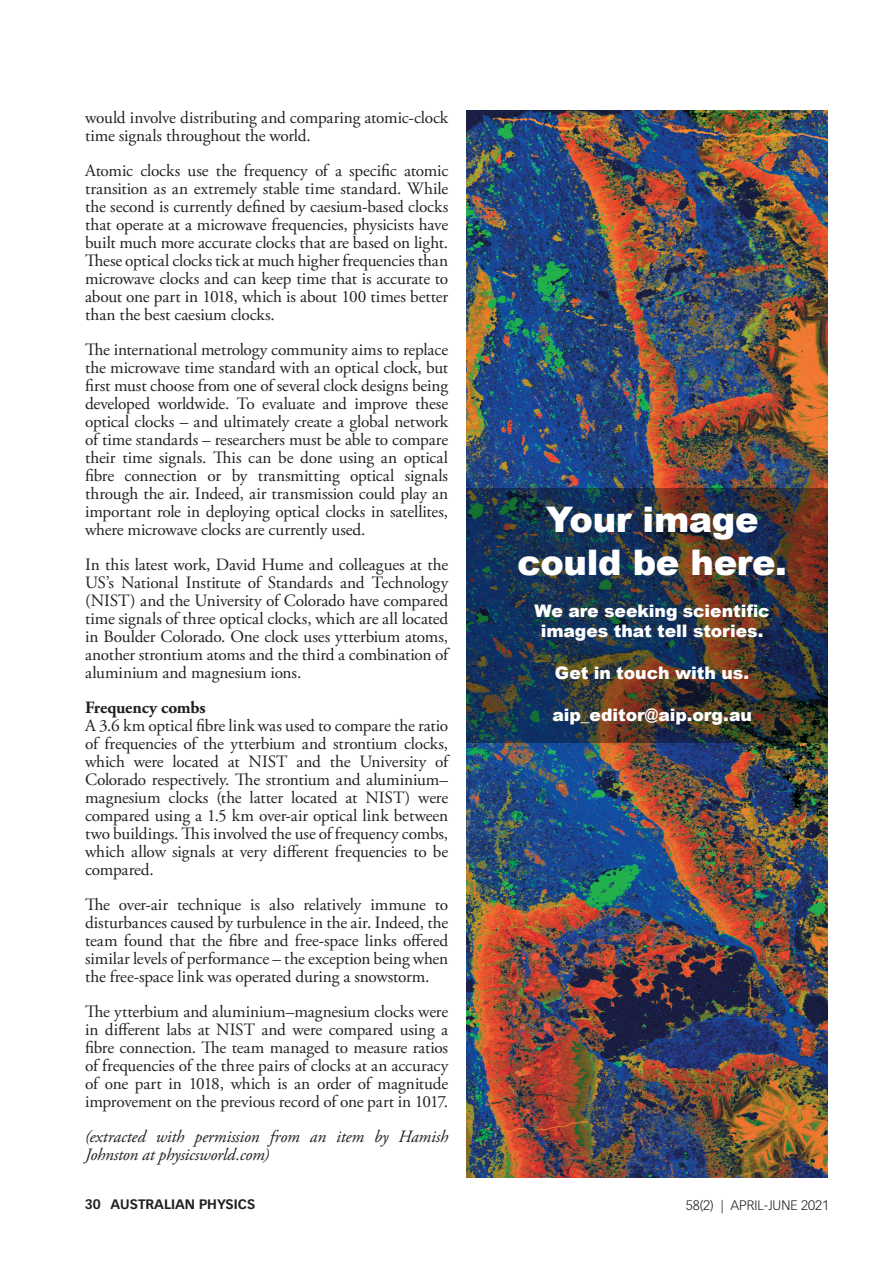
<style>
.page{position:relative;width:893px;height:1263px;background:#fff}
.page>*{position:absolute;margin:0;border:0;box-sizing:border-box;transform-origin:0 0}
.t1{font:900 35.25px/42.3px "Arial";letter-spacing:-.01em;color:#fff;text-align:center}
.t2{font:17.25px/18px "Adobe Garamond Pro";letter-spacing:-.01em;color:#231f20;text-align:justify}
.t3{font:900 17.25px/20.7px "Arial";letter-spacing:-.005em;color:#fff;text-align:center}
.t4{font:italic 17.25px/18px "Adobe Garamond Pro";letter-spacing:-.01em;color:#231f20}
.t5{font:700 17.25px "Adobe Garamond Pro";letter-spacing:-.01em;color:#231f20}
.t6{font:300 13.5px "Vectora LT Pro";color:#231f20}
.t7{font:700 13.5px "Vectora LT Pro";color:#231f20}
</style>
<div class="page">
<img style="left:466px;top:111px;width:362px;height:1067px">
<img style="left:466px;top:489px;width:362px;height:254px">
<p class="t2" style="left:85px;top:109px;width:365px">would involve distributing and comparing atomic-clock time signals throughout the world.</p>
<p class="t2" style="left:85px;top:162px;width:365px">Atomic clocks use the frequency of a specific atomic transition as an extremely stable time standard. While the second is currently defined by caesium-based clocks that operate at a microwave frequencies, physicists have built much more accurate clocks that are based on light.<br>These optical clocks tick at much higher frequencies than microwave clocks and can keep time that is accurate to about one part in 1018, which is about 100 times better than the best caesium clocks.</p>
<p class="t2" style="left:85px;top:341px;width:365px">The international metrology community aims to replace the microwave time standard with an optical clock, but first must choose from one of several clock designs being developed worldwide. To evaluate and improve these optical clocks – and ultimately create a global network of time standards – researchers must be able to compare their time signals. This can be done using an optical fibre connection or by transmitting optical signals through the air. Indeed, air transmission could play an important role in deploying optical clocks in satellites, where microwave clocks are currently used.</p>
<p class="t2" style="left:85px;top:556px;width:365px">In this latest work, David Hume and colleagues at the US’s National Institute of Standards and Technology (NIST) and the University of Colorado have compared time signals of three optical clocks, which are all located in Boulder Colorado. One clock uses ytterbium atoms, another strontium atoms and the third a combination of aluminium and magnesium ions.</p>
<p class="t5" style="left:85px;top:697px;width:122px">Frequency combs</p>
<p class="t2" style="left:85px;top:717px;width:365px">A 3.6 km optical fibre link was used to compare the ratio of frequencies of the ytterbium and strontium clocks, which were located at NIST and the University of Colorado respectively. The strontium and aluminium– magnesium clocks (the latter located at NIST) were compared using a 1.5 km over-air optical link between two buildings. This involved the use of frequency combs, which allow signals at very different frequencies to be compared.</p>
<p class="t2" style="left:85px;top:896px;width:365px">The over-air technique is also relatively immune to disturbances caused by turbulence in the air. Indeed, the team found that the fibre and free-space links offered similar levels of performance – the exception being when the free-space link was operated during a snowstorm.</p>
<p class="t2" style="left:85px;top:1003px;width:365px">The ytterbium and aluminium–magnesium clocks were in different labs at NIST and were compared using a fibre connection. The team managed to measure ratios of frequencies of the three pairs of clocks at an accuracy of one part in 1018, which is an order of magnitude improvement on the previous record of one part in 1017.</p>
<p class="t4" style="left:85px;top:1128px;width:365px">(extracted with permission from an item by Hamish<br>Johnston at physicsworld.com)</p>
<h1 class="t1" style="left:517px;top:497px;width:271px">Your image could be here.</h1>
<p class="t3" style="left:535px;top:599px;width:237px">We are seeking scientific images that tell stories.</p>
<p class="t3" style="left:555px;top:662px;width:196px">Get in touch with us.</p>
<p class="t3" style="left:552px;top:704px;width:201px">aip_editor@aip.org.au</p>
<p class="t7" style="left:85px;top:1196px;width:172px">30 AUSTRALIAN PHYSICS</p>
<p class="t6" style="left:686px;top:1197px;width:145px">58(2) | APRIL-JUNE 2021</p>
</div>
